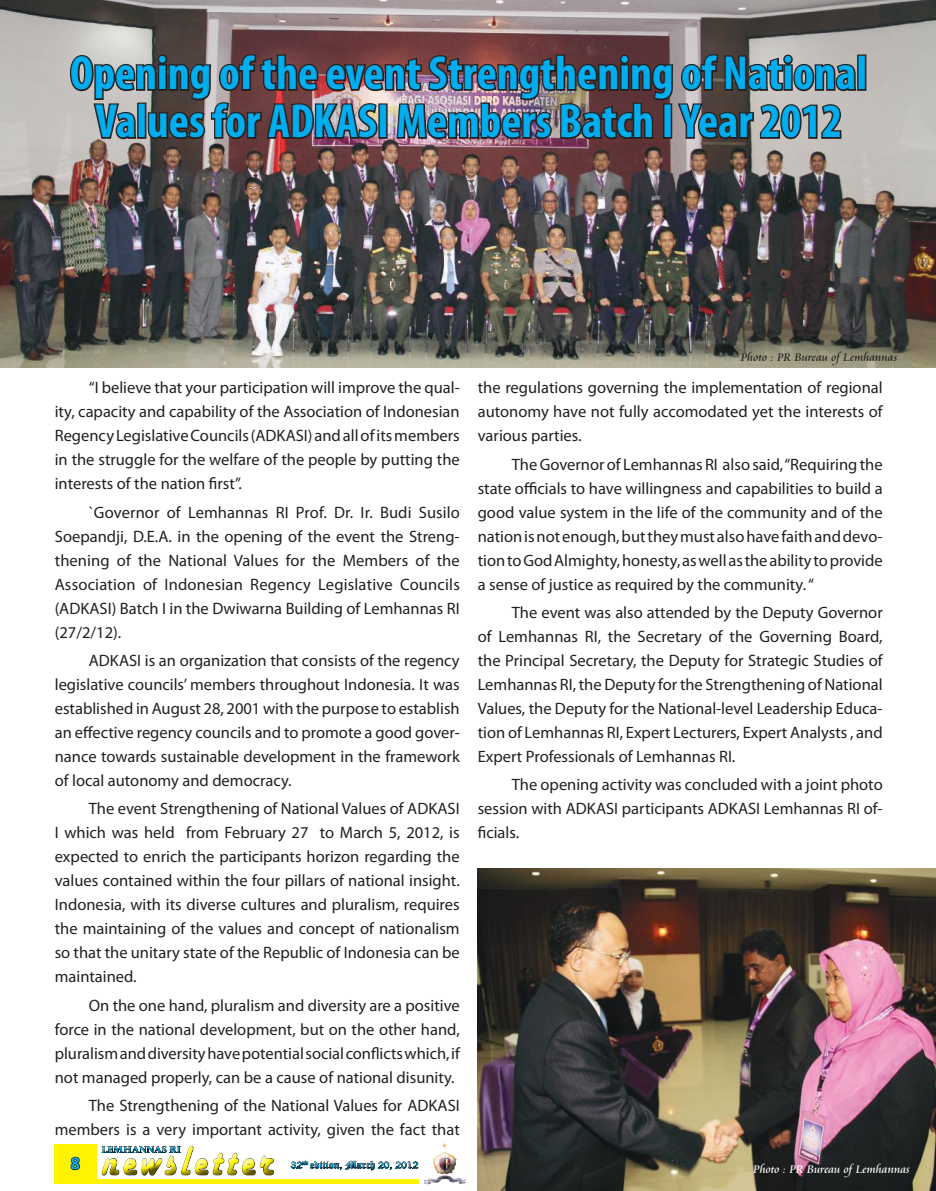
<style>
.page{position:relative;width:936px;height:1191px;background:#fff}
.page>*{position:absolute;margin:0;border:0;box-sizing:border-box;transform-origin:0 0}
.t1{font:700 condensed 48px/48px "Myriad Pro";color:#00aeef;text-align:center}
.t2{font:43.2px "Harlow Solid";letter-spacing:.13em;color:#fff300;scale:.78 1}
.t3{font:700 18px "Calibri";color:#00aeef}
.t4{font:16.5px/24px "Myriad Pro";color:#241f1f;text-align:justify}
.t5{font:12px "Cataneo BT";color:#241f1f}
.t6{font:12px "Cataneo BT";color:#fff}
.t7{font:10.65px "Old English Text";color:#00aeef;scale:1.06 1}
.t8{font:700 10.65px "Perpetua";color:#00aeef;scale:1.06 1}
</style>
<div class="page">
<svg style="left:101px;top:1152px;width:174px;height:32px"></svg>
<div style="left:97px;top:1140px;width:97px;height:20px;background:#241f1f;opacity:.75"></div>
<div style="left:274px;top:1155px;width:162px;height:20px;background:#241f1f;opacity:.75"></div>
<div style="left:412px;top:1131px;width:95px;height:60px;background:#fff"></div>
<div style="left:421px;top:1139px;width:47px;height:46px;background:#241f1f;opacity:.75"></div>
<div style="left:54px;top:1144px;width:43px;height:37px;background:#fff300"></div>
<svg style="left:70px;top:1156px;width:11px;height:15px"></svg>
<hr style="left:54px;top:1179px;width:364px;height:4px;background:#fff300">
<img style="left:0;top:0;width:935px;height:368px">
<div style="left:857px;top:55px;width:9px;height:36px;border:3px solid #241f1f"></div>
<img style="left:68px;top:53px;width:790px;height:88px">
<img style="left:478px;top:869px;width:457px;height:322px">
<h1 class="t1" style="left:70px;top:48px;width:798px">Opening of the event Strengthening of National<br>Values for ADKASI Members Batch I Year 2012</h1>
<p class="t4" style="left:55px;top:376px;width:406px;text-indent:34px">“I believe that your participation will improve the qual&shy;ity, capacity and capability of the Association of Indonesian Regency Legislative Councils (ADKASI) and all of its members in the struggle for the welfare of the people by putting the interests of the nation first”.</p>
<p class="t4" style="left:55px;top:500px;width:406px;text-indent:34px">`Governor of Lemhannas RI Prof. Dr. Ir. Budi Susilo Soepandji, D.E.A. in the opening of the event the Streng&shy;thening of the National Values for the Members of the Association of Indonesian Regency Legislative Councils (ADKASI) Batch I in the Dwiwarna Building of Lemhannas RI (27/2/12).</p>
<p class="t4" style="left:55px;top:648px;width:406px;text-indent:34px">ADKASI is an organization that consists of the regency legislative councils’ members throughout Indonesia. It was established in August 28, 2001 with the purpose to establish an effective regency councils and to promote a good gover&shy;nance towards sustainable development in the framework of local autonomy and democracy.</p>
<p class="t4" style="left:55px;top:796px;width:406px;text-indent:34px">The event Strengthening of National Values of ADKASI I which was held from February 27 to March 5, 2012, is expected to enrich the participants horizon regarding the values contained within the four pillars of national insight.<br>Indonesia, with its diverse cultures and pluralism, requires the maintaining of the values and concept of nationalism so that the unitary state of the Republic of Indonesia can be maintained.</p>
<p class="t4" style="left:55px;top:993px;width:406px;text-indent:34px">On the one hand, pluralism and diversity are a positive force in the national development, but on the other hand, pluralism and diversity have potential social conflicts which, if not managed properly, can be a cause of national disunity.</p>
<p class="t4" style="left:55px;top:1093px;width:406px;text-align:right">The Strengthening of the National Values for ADKASI members is a very important activity, given the fact that</p>
<p class="t3" style="left:71px;top:1151px;width:11px">8</p>
<h2 class="t2" style="left:101px;top:1137px;width:221px">newsletter</h2>
<p class="t8" style="left:102px;top:1142px;width:76px">LEMHANNAS RI</p>
<p class="t7" style="left:290px;top:1157px;width:122px">32<sup>nd</sup> edition, March 20, 2012</p>
<p class="t5" style="left:740px;top:350px;width:158px">Photo : PR Bureau ofLemhannas</p>
<p class="t4" style="left:477px;top:376px;width:406px">the regulations governing the implementation of regional autonomy have not fully accomodated yet the interests of various parties.</p>
<p class="t4" style="left:477px;top:452px;width:406px;text-indent:34px">The Governor of Lemhannas RI also said, “Requiring the state officials to have willingness and capabilities to build a good value system in the life of the community and of the nation is not enough, but they must also have faith and devo&shy;tion to God Almighty, honesty, as well as the ability to provide a sense of justice as required by the community. “</p>
<p class="t4" style="left:477px;top:600px;width:406px;text-indent:34px">The event was also attended by the Deputy Governor of Lemhannas RI, the Secretary of the Governing Board, the Principal Secretary, the Deputy for Strategic Studies of Lemhannas RI, the Deputy for the Strengthening of National Values, the Deputy for the National-level Leadership Educa&shy;tion of Lemhannas RI, Expert Lecturers, Expert Analysts , and Expert Professionals of Lemhannas RI.</p>
<p class="t4" style="left:477px;top:772px;width:406px;text-indent:34px">The opening activity was concluded with a joint photo session with ADKASI participants ADKASI Lemhannas RI of&shy;ficials.</p>
<p class="t6" style="left:753px;top:1161px;width:158px">Photo : PR Bureau ofLemhannas</p>
</div>
